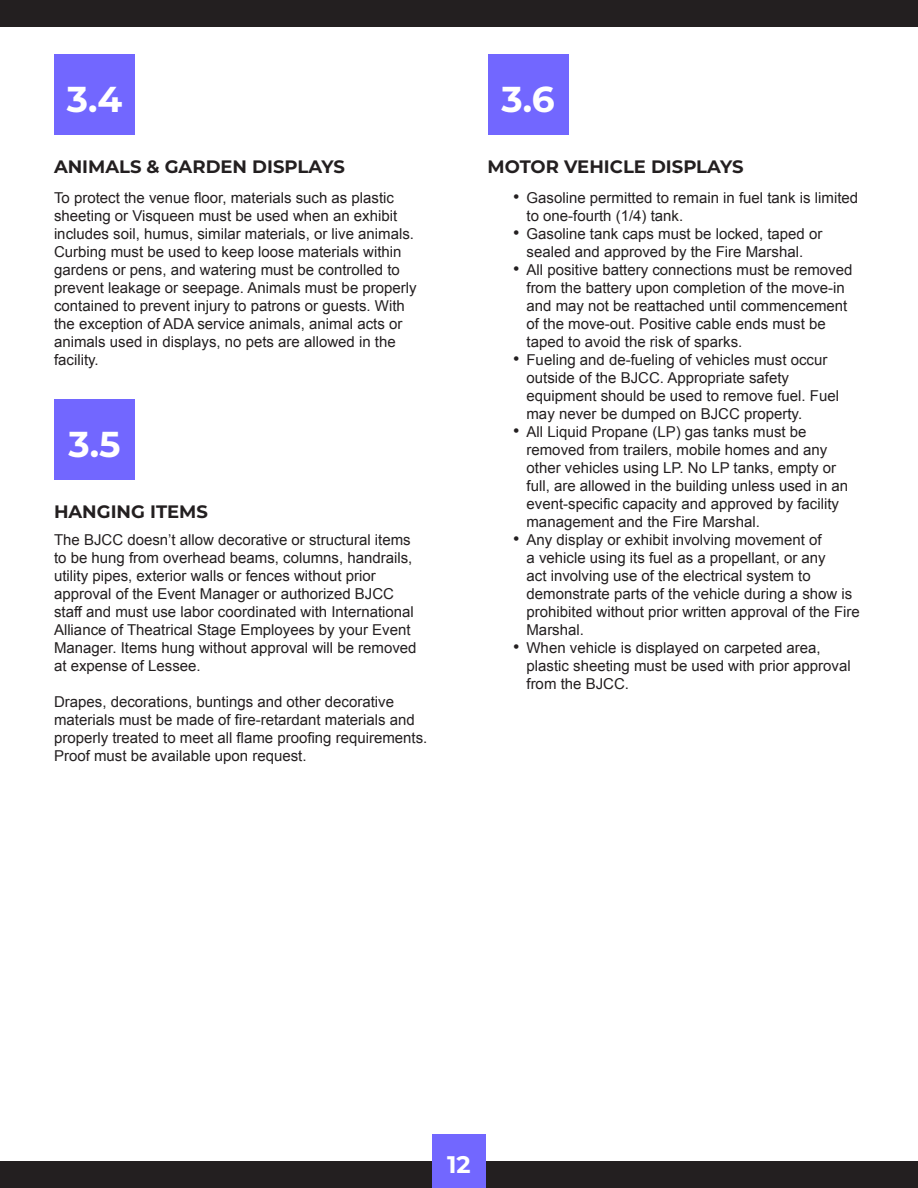
<style>
.page{position:relative;width:918px;height:1188px;background:#fff}
.page>*{position:absolute;margin:0;border:0;box-sizing:border-box;transform-origin:0 0}
.t1{font:700 36px "Montserrat";color:#fff}
.t2{font:700 24px "Montserrat";color:#fff}
.t3{font:700 18px "Montserrat";color:#231f20}
.t4{font:15px/18px "Arial";color:#231f20}
.s1{font-size:18px}
</style>
<div class="page">
<div style="left:0;top:1161px;width:918px;height:27px;background:#231f20"></div>
<div style="left:432px;top:1134px;width:54px;height:54px;background:#7267ff"></div>
<div style="left:0;top:0;width:918px;height:27px;background:#231f20"></div>
<div style="left:54px;top:54px;width:81px;height:81px;background:#7267ff"></div>
<div style="left:488px;top:54px;width:81px;height:81px;background:#7267ff"></div>
<div style="left:54px;top:399px;width:81px;height:81px;background:#7267ff"></div>
<h1 class="t1" style="left:67px;top:82px;width:57px">3.4</h1>
<h1 class="t1" style="left:501px;top:82px;width:55px">3.6</h1>
<p class="t3" style="left:54px;top:158px;width:292px">ANIMALS &amp; GARDEN DISPLAYS</p>
<p class="t4" style="left:54px;top:189px;width:364px">To protect the venue floor, materials such as plastic sheeting or Visqueen must be used when an exhibit includes soil, humus, similar materials, or live animals.<br>Curbing must be used to keep loose materials within gardens or pens, and watering must be controlled to prevent leakage or seepage. Animals must be properly contained to prevent injury to patrons or guests. With the exception of ADA service animals, animal acts or animals used in displays, no pets are allowed in the facility.</p>
<h1 class="t1" style="left:68px;top:427px;width:54px">3.5</h1>
<p class="t3" style="left:54px;top:503px;width:155px">HANGING ITEMS</p>
<p class="t4" style="left:54px;top:532px;width:364px">The BJCC doesn’t allow decorative or structural items to be hung from overhead beams, columns, handrails, utility pipes, exterior walls or fences without prior approval of the Event Manager or authorized BJCC staff and must use labor coordinated with International Alliance of Theatrical Stage Employees by your Event Manager. Items hung without approval will be removed at expense of Lessee.</p>
<p class="t4" style="left:54px;top:694px;width:375px">Drapes, decorations, buntings and other decorative materials must be made of fire-retardant materials and properly treated to meet all flame proofing requirements.<br>Proof must be available upon request.</p>
<p class="t3" style="left:488px;top:158px;width:258px">MOTOR VEHICLE DISPLAYS</p>
<p class="t4" style="left:526px;top:190px;width:333px;text-indent:-14px"><span class="s1">•</span> Gasoline permitted to remain in fuel tank is limited to one-fourth (1/4) tank.</p>
<p class="t4" style="left:513px;top:226px;width:311px;text-align:center"><span class="s1">•</span> Gasoline tank caps must be locked, taped or sealed and approved by the Fire Marshal.</p>
<p class="t4" style="left:526px;top:262px;width:327px;text-indent:-14px"><span class="s1">•</span> All positive battery connections must be removed from the battery upon completion of the move-in and may not be reattached until commencement of the move-out. Positive cable ends must be taped to avoid the risk of sparks.</p>
<p class="t4" style="left:526px;top:352px;width:314px;text-indent:-14px"><span class="s1">•</span> Fueling and de-fueling of vehicles must occur outside of the BJCC. Appropriate safety equipment should be used to remove fuel. Fuel may never be dumped on BJCC property.</p>
<p class="t4" style="left:526px;top:424px;width:323px;text-indent:-14px"><span class="s1">•</span> All Liquid Propane (LP) gas tanks must be removed from trailers, mobile homes and any other vehicles using LP. No LP tanks, empty or full, are allowed in the building unless used in an event-specific capacity and approved by facility management and the Fire Marshal.</p>
<p class="t4" style="left:526px;top:532px;width:335px;text-indent:-14px"><span class="s1">•</span> Any display or exhibit involving movement of<br>a vehicle using its fuel as a propellant, or any<br>act involving use of the electrical system to demonstrate parts of the vehicle during a show is prohibited without prior written approval of the Fire Marshal.</p>
<p class="t4" style="left:526px;top:640px;width:326px;text-indent:-14px"><span class="s1">•</span> When vehicle is displayed on carpeted area, plastic sheeting must be used with prior approval from the BJCC.</p>
<h2 class="t2" style="left:447px;top:1152px;width:25px">12</h2>
</div>
